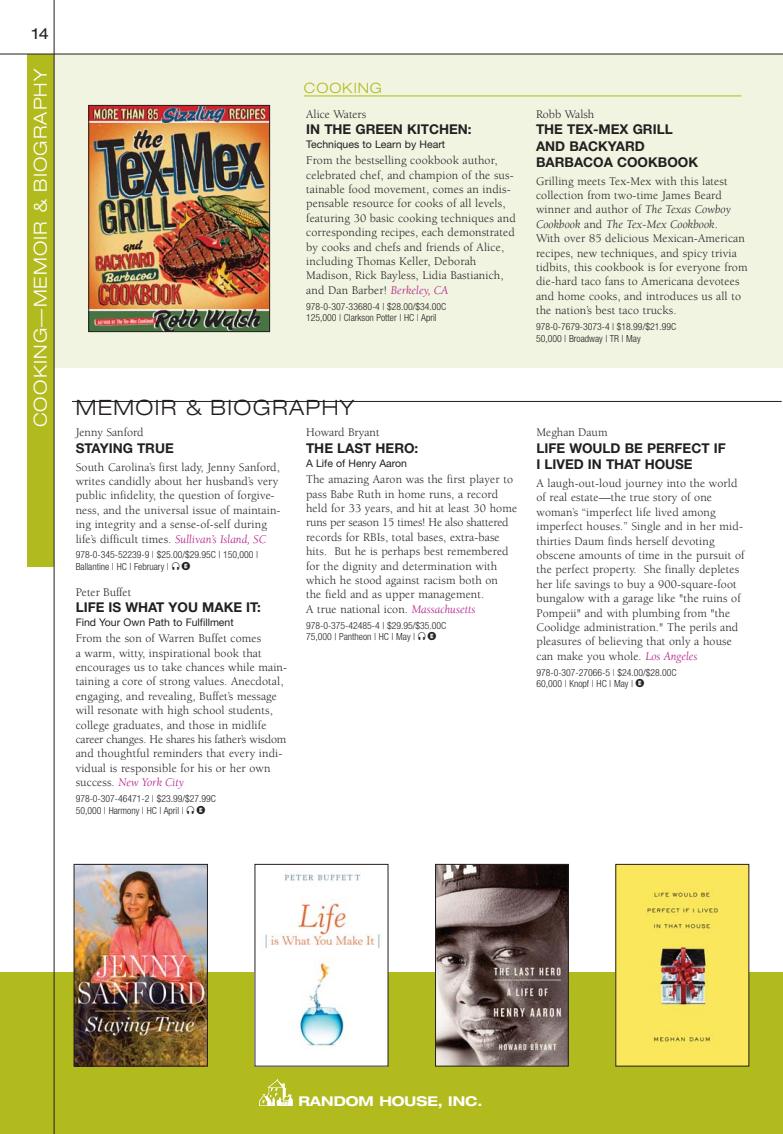
<style>
.page{position:relative;width:783px;height:1134px;background:#fff}
.page>*{position:absolute;margin:0;border:0;box-sizing:border-box;transform-origin:0 0}
.t1{font:300 expanded 21.15px "Helvetica Neue";letter-spacing:.065em;color:#231f20}
.t2{font:300 expanded 18px "Helvetica Neue";letter-spacing:.065em;color:#fff}
.t3{font:expanded 15px "Helvetica Neue";color:#231f20}
.t4{font:300 expanded 14.25px "Helvetica Neue";letter-spacing:.065em;color:#b2bb1d}
.t5{font:700 13.5px/16.5px "Helvetica Neue";color:#231f20}
.t6{font:700 expanded 13.5px "Helvetica Neue";color:#fff}
.t7{font:12px/14.4px "Berkeley";letter-spacing:.01em;color:#231f20}
.t8{font:10.5px "Helvetica Neue";color:#231f20}
.t9{font:300 condensed 9.75px/11.6px "Helvetica Neue";color:#231f20}
.s1{font-style:italic;color:#b01786}
.s2{font-style:italic}
.s3{font-family:"Mini Pics Digidings";font-weight:400;font-stretch:normal;font-size:10.8px}
.s4{font-family:"Regulator Cameo";font-weight:400;font-stretch:normal;font-size:15.3px}
</style>
<div class="page">
<div style="left:42px;top:54px;width:741px;height:314px;background:#f2f4e2"></div>
<img style="left:90px;top:107px;width:178px;height:223px">
<div style="left:88px;top:105px;width:182px;height:227px;border:1px solid #231f20"></div>
<hr style="left:304px;top:96px;width:438px;height:1px;background:#b2bb1d">
<hr style="left:72px;top:401px;width:710px;height:1px;background:#231f20">
<div style="left:27px;top:54px;width:27px;height:513px;background:#b2bb1d"></div>
<div style="left:0;top:972px;width:783px;height:162px;background:#b2bb1d"></div>
<img style="left:260px;top:1080px;width:32px;height:26px">
<hr style="left:0;top:54px;width:783px;height:1px;background:#231f20">
<hr style="left:54px;top:0;width:1px;height:1134px;background:#231f20">
<img style="left:76px;top:866px;width:130px;height:199px">
<div style="left:74px;top:864px;width:134px;height:203px;border:1px solid #231f20"></div>
<img style="left:437px;top:866px;width:130px;height:199px">
<div style="left:435px;top:864px;width:134px;height:203px;border:1px solid #231f20"></div>
<img style="left:617px;top:866px;width:130px;height:199px">
<div style="left:615px;top:864px;width:134px;height:203px;border:1px solid #231f20"></div>
<img style="left:257px;top:874px;width:129px;height:191px">
<p class="t3" style="left:32px;top:29px;width:18px">14</p>
<h2 class="t2" style="left:34px;top:427px;width:360px;rotate:-90deg">COOKING—MEMOIR &amp; BIOGRAPHY</h2>
<p class="t4" style="left:304px;top:83px;width:80px">COOKING</p>
<p class="t7" style="left:306px;top:108px;width:62px">Alice Waters</p>
<p class="t5" style="left:306px;top:122px;width:167px">IN THE GREEN KITCHEN:</p>
<p class="t8" style="left:306px;top:140px;width:140px">Techniques to Learn by Heart</p>
<p class="t7" style="left:306px;top:154px;width:211px">From the bestselling cookbook author, celebrated chef, and champion of the sus&shy;tainable food movement, comes an indis&shy;pensable resource for cooks of all levels, featuring 30 basic cooking techniques and corresponding recipes, each demonstrated by cooks and chefs and friends of Alice, including Thomas Keller, Deborah Madison, Rick Bayless, Lidia Bastianich, and Dan Barber! <span class="s1">Berkeley, CA</span></p>
<p class="t9" style="left:306px;top:301px;width:142px">978-0-307-33680-4 | $28.00/$34.00C<br>125,000 | Clarkson Potter | HC | April</p>
<p class="t7" style="left:536px;top:108px;width:60px">Robb Walsh</p>
<p class="t5" style="left:536px;top:122px;width:164px">THE TEX-MEX GRILL<br>AND BACKYARD<br>BARBACOA COOKBOOK</p>
<p class="t7" style="left:536px;top:175px;width:213px">Grilling meets Tex-Mex with this latest collection from two-time James Beard winner and author of <span class="s2">The Texas Cowboy Cookbook</span> and <span class="s2">The Tex-Mex Cookbook</span>.<br>With over 85 delicious Mexican-American recipes, new techniques, and spicy trivia tidbits, this cookbook is for everyone from die-hard taco fans to Americana devotees and home cooks, and introduces us all to the nation’s best taco trucks.</p>
<p class="t9" style="left:536px;top:322px;width:142px">978-0-7679-3073-4 | $18.99/$21.99C<br>50,000 | Broadway | TR | May</p>
<h1 class="t1" style="left:76px;top:399px;width:280px">MEMOIR &amp; BIOGRAPHY</h1>
<p class="t7" style="left:76px;top:427px;width:69px">Jenny Sanford</p>
<p class="t5" style="left:76px;top:441px;width:100px">STAYING TRUE</p>
<p class="t7" style="left:76px;top:461px;width:206px">South Carolina’s first lady, Jenny Sanford, writes candidly about her husband’s very public infidelity, the question of forgive&shy;ness, and the universal issue of maintain&shy;ing integrity and a sense-of-self during life’s difficult times. <span class="s1">Sullivan’s Island, SC</span></p>
<p class="t9" style="left:76px;top:550px;width:184px">978-0-345-52239-9 | $25.00/$29.95C | 150,000 |<br>Ballantine | HC | February | <span class="s3">]</span> <span class="s4">E</span></p>
<p class="t7" style="left:76px;top:586px;width:57px">Peter Buffet</p>
<p class="t5" style="left:76px;top:600px;width:187px">LIFE IS WHAT YOU MAKE IT:</p>
<p class="t8" style="left:76px;top:618px;width:160px">Find Your Own Path to Fulfillment</p>
<p class="t7" style="left:76px;top:632px;width:213px">From the son of Warren Buffet comes<br>a warm, witty, inspirational book that encourages us to take chances while main&shy;taining a core of strong values. Anecdotal, engaging, and revealing, Buffet’s message will resonate with high school students, college graduates, and those in midlife career changes. He shares his father’s wisdom and thoughtful reminders that every indi&shy;vidual is responsible for his or her own success. <span class="s1">New York City</span></p>
<p class="t9" style="left:76px;top:794px;width:142px">978-0-307-46471-2 | $23.99/$27.99C<br>50,000 | Harmony | HC | April | <span class="s3">]</span> <span class="s4">E</span></p>
<p class="t7" style="left:306px;top:427px;width:75px">Howard Bryant</p>
<p class="t5" style="left:306px;top:441px;width:114px">THE LAST HERO:</p>
<p class="t8" style="left:306px;top:459px;width:103px">A Life of Henry Aaron</p>
<p class="t7" style="left:306px;top:473px;width:213px">The amazing Aaron was the first player to pass Babe Ruth in home runs, a record held for 33 years, and hit at least 30 home runs per season 15 times! He also shattered records for RBIs, total bases, extra-base hits. But he is perhaps best remembered for the dignity and determination with which he stood against racism both on<br>the field and as upper management.<br>A true national icon. <span class="s1">Massachusetts</span></p>
<p class="t9" style="left:306px;top:620px;width:142px">978-0-375-42485-4 | $29.95/$35.00C<br>75,000 | Pantheon | HC | May | <span class="s3">]</span> <span class="s4">E</span></p>
<p class="t7" style="left:536px;top:427px;width:73px">Meghan Daum</p>
<p class="t5" style="left:536px;top:441px;width:191px">LIFE WOULD BE PERFECT IF<br>I LIVED IN THAT HOUSE</p>
<p class="t7" style="left:536px;top:477px;width:210px">A laugh-out-loud journey into the world of real estate—the true story of one woman’s “imperfect life lived among imperfect houses.” Single and in her mid&shy;thirties Daum finds herself devoting obscene amounts of time in the pursuit of the perfect property. She finally depletes her life savings to buy a 900-square-foot bungalow with a garage like "the ruins of Pompeii" and with plumbing from "the Coolidge administration." The perils and pleasures of believing that only a house can make you whole. <span class="s1">Los Angeles</span></p>
<p class="t9" style="left:536px;top:667px;width:142px">978-0-307-27066-5 | $24.00/$28.00C<br>60,000 | Knopf | HC | May | <span class="s4">E</span></p>
<p class="t6" style="left:298px;top:1096px;width:186px">RANDOM HOUSE, INC.</p>
</div>
